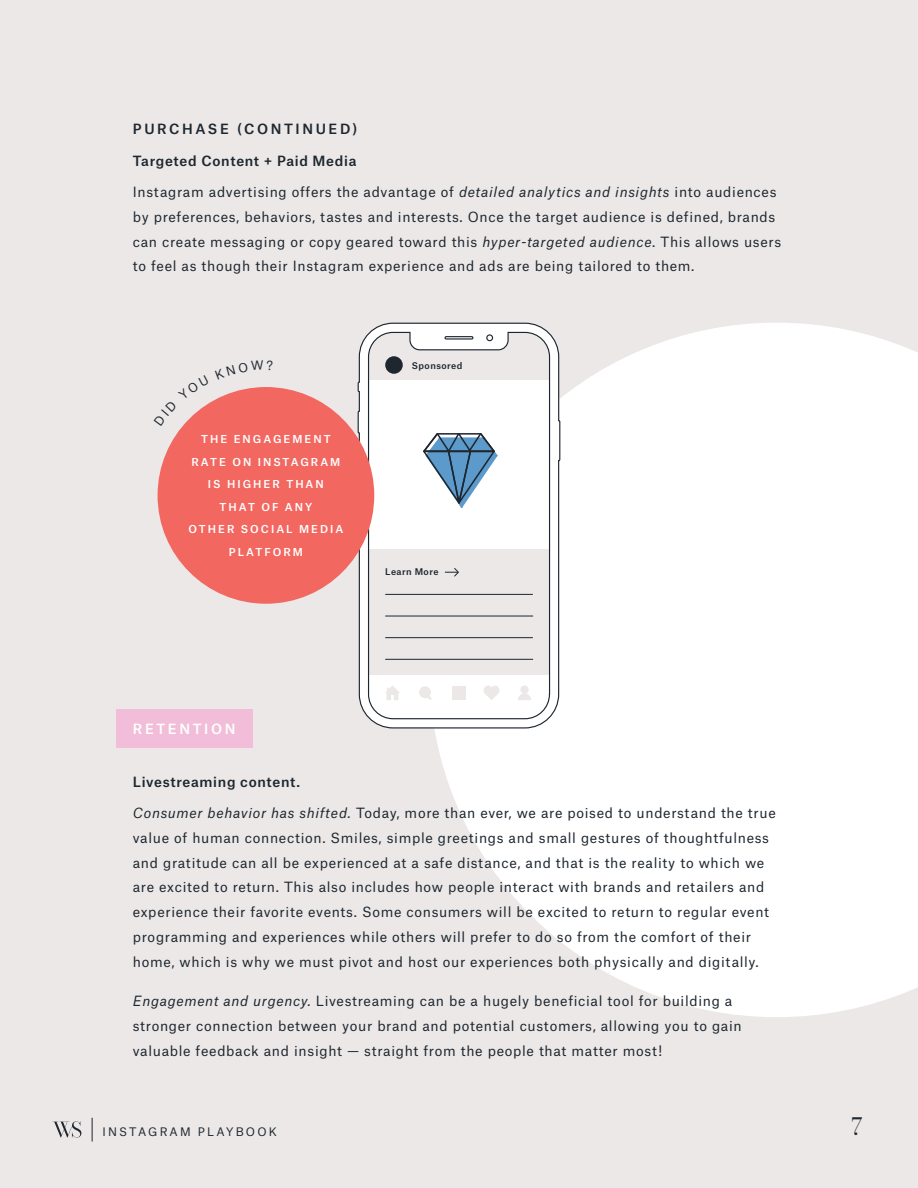
<style>
.page{position:relative;width:918px;height:1188px;background:#ebe8e7}
.page>*{position:absolute;margin:0;border:0;box-sizing:border-box;transform-origin:0 0}
.t1{font:500 24px "WS Display";color:#1e262f}
.t2{font:13.5px/24.8px "Atlas Grotesk";letter-spacing:.05em;color:#1e262f}
.t3{font:500 13.5px "Atlas Grotesk";letter-spacing:.05em;color:#1e262f}
.t4{font:500 13.5px "Atlas Grotesk";letter-spacing:.19em;color:#1e262f}
.t5{font:500 13.5px "Atlas Grotesk";letter-spacing:.19em;color:#fff}
.t6{font:11.25px "Atlas Grotesk";letter-spacing:.19em;color:#1e262f}
.t7{font:500 10.5px/22.5px "Atlas Grotesk";letter-spacing:.19em;color:#fff;text-align:center}
.t8{font:500 8.85px "Atlas Grotesk";letter-spacing:.05em;color:#1e262f}
.s1{font-style:italic}
</style>
<div class="page">
<svg style="left:434px;top:323px;width:484px;height:694px;background:#fcfcfc"></svg>
<div style="left:116px;top:710px;width:137px;height:38px;background:#f1bdd8"></div>
<svg style="left:357px;top:322px;width:204px;height:407px;background:#e3e3e4"></svg>
<svg style="left:367px;top:331px;width:184px;height:389px"></svg>
<svg style="left:423px;top:433px;width:74px;height:75px;background:#9ab5cb"></svg>
<div style="left:158px;top:387px;width:216px;height:217px;background:#f26760;border-radius:50%"></div>
<svg style="left:92px;top:1118px;width:1px;height:24px"></svg>
<svg style="left:52px;top:1121px;width:29px;height:17px"></svg>
<svg style="left:183px;top:403px;width:26px;height:23px"></svg>
<p class="t4" style="left:133px;top:118px;width:226px">PURCHASE (CONTINUED)</p>
<p class="t3" style="left:133px;top:149px;width:225px">Targeted Content + Paid Media</p>
<p class="t2" style="left:133px;top:178px;width:650px">Instagram advertising offers the advantage of <span class="s1">detailed analytics and insights</span> into audiences by preferences, behaviors, tastes and interests. Once the target audience is defined, brands can create messaging or copy geared toward this <span class="s1">hyper-targeted audience</span>. This allows users to feel as though their Instagram experience and ads are being tailored to them.</p>
<p class="t7" style="left:188px;top:427px;width:156px">THE ENGAGEMENT<br>RATE ON INSTAGRAM<br>IS HIGHER THAN<br>THAT OF ANY<br>OTHER SOCIAL MEDIA<br>PLATFORM</p>
<p class="t8" style="left:412px;top:358px;width:52px">Sponsored</p>
<p class="t8" style="left:385px;top:564px;width:55px">Learn More</p>
<p class="t5" style="left:133px;top:718px;width:104px">RETENTION</p>
<p class="t3" style="left:133px;top:770px;width:169px">Livestreaming content.</p>
<p class="t2" style="left:133px;top:799px;width:644px"><span class="s1">Consumer behavior has shifted.</span> Today, more than ever, we are poised to understand the true value of human connection. Smiles, simple greetings and small gestures of thoughtfulness and gratitude can all be experienced at a safe distance, and that is the reality to which we are excited to return. This also includes how people interact with brands and retailers and experience their favorite events. Some consumers will be excited to return to regular event programming and experiences while others will prefer to do so from the comfort of their home, which is why we must pivot and host our experiences both physically and digitally.</p>
<p class="t2" style="left:133px;top:987px;width:610px"><span class="s1">Engagement and urgency.</span> Livestreaming can be a hugely beneficial tool for building a stronger connection between your brand and potential customers, allowing you to gain valuable feedback and insight — straight from the people that matter most!</p>
<p class="t6" style="left:103px;top:1123px;width:176px">INSTAGRAM PLAYBOOK</p>
<h1 class="t1" style="left:851px;top:1107px;width:13px">7</h1>
</div>
